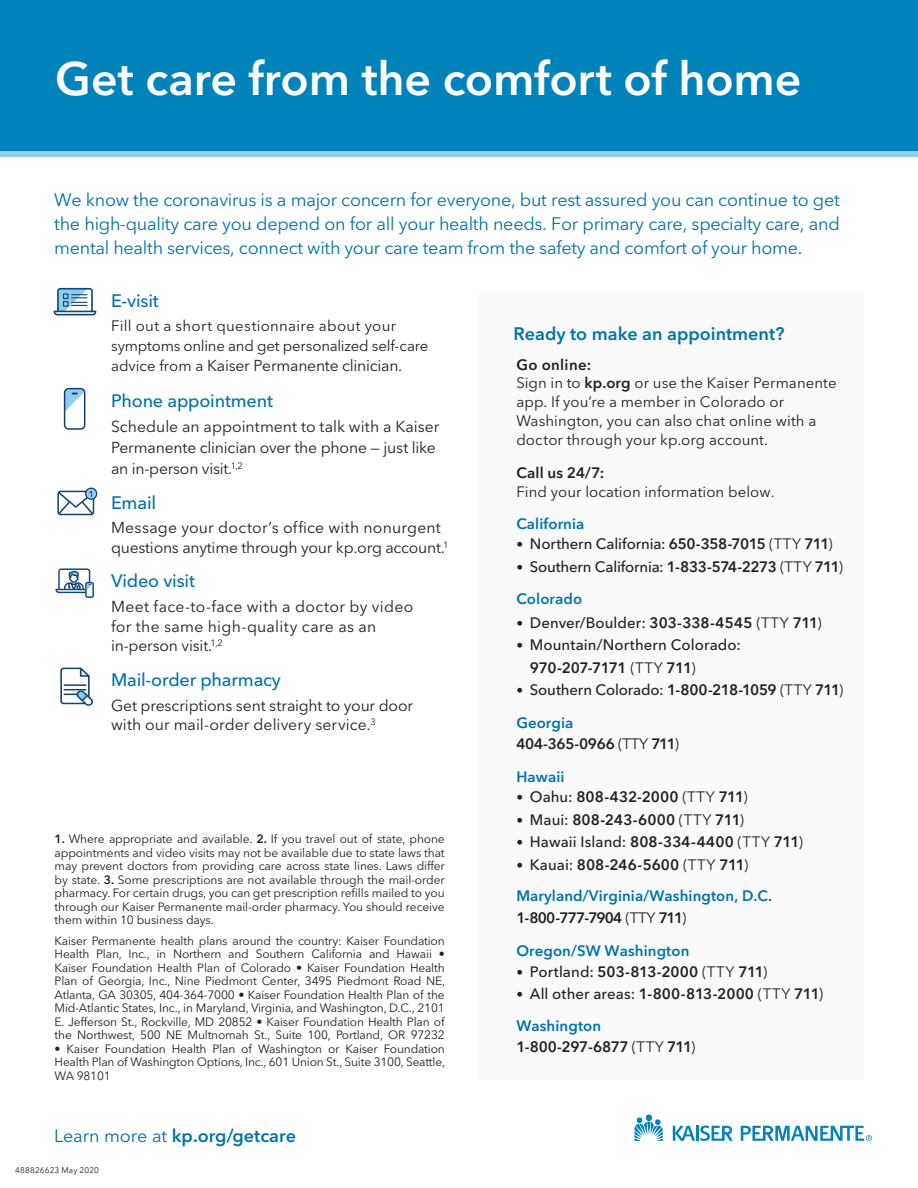
<style>
.page{position:relative;width:918px;height:1188px;background:#fff}
.page>*{position:absolute;margin:0;border:0;box-sizing:border-box;transform-origin:0 0}
.t1{font:600 46.5px "Avenir Next LT Pro";letter-spacing:-.005em;color:#fff}
.t2{font:18px/24px "Avenir Next LT Pro";letter-spacing:-.015em;color:#0073aa;text-align:justify}
.t3{font:500 18px "Avenir Next LT Pro";letter-spacing:-.01em;color:#0073aa}
.t4{font:600 18px "Avenir Next LT Pro";color:#0073aa}
.t5{font:15.75px/21px "Avenir Next LT Pro";letter-spacing:-.005em;color:#231f20}
.t6{font:15.75px/19.5px "Avenir Next LT Pro";letter-spacing:.015em;color:#231f20}
.t7{font:15px/18.9px "Avenir Next LT Pro";letter-spacing:.005em;color:#231f20}
.t8{font:600 15px "Avenir Next LT Pro";letter-spacing:-.005em;color:#231f20}
.t9{font:500 15px/22.5px "Avenir Next LT Pro";color:#231f20}
.t10{font:600 15px "Avenir Next LT Pro";letter-spacing:.005em;color:#0073aa}
.t11{font:600 15px "Avenir Next LT Pro";letter-spacing:-.06em;color:#231f20}
.t12{font:600 15px "Avenir Next LT Pro";letter-spacing:-.025em;color:#231f20}
.t13{font:600 15px "Avenir Next LT Pro";letter-spacing:.025em;color:#231f20}
.t14{font:12px/13.5px "Avenir Next LT Pro";letter-spacing:-.015em;color:#231f20;text-align:justify}
.t15{font:8.25px "Avenir Next LT Pro";letter-spacing:.015em;color:#231f20}
.s1{font-size:15px}
.s2{font-weight:600}
.s3{font-weight:400;font-size:13.5px}
.s4{font-weight:400}
.s5{font-weight:500}
.s6{font-weight:400;font-size:15.75px}
</style>
<div class="page">
<div style="left:479px;top:294px;width:385px;height:786px;background:#fafafa"></div>
<div style="left:0;top:145px;width:918px;height:12px;background:#8fcdf0"></div>
<div style="left:0;top:0;width:918px;height:151px;background:#0082bb"></div>
<svg style="left:53px;top:288px;width:43px;height:27px"></svg>
<svg style="left:64px;top:388px;width:21px;height:42px"></svg>
<svg style="left:55px;top:568px;width:39px;height:30px"></svg>
<svg style="left:57px;top:488px;width:40px;height:27px"></svg>
<svg style="left:60px;top:668px;width:33px;height:38px"></svg>
<svg style="left:634px;top:1115px;width:29px;height:26px"></svg>
<svg style="left:673px;top:1126px;width:60px;height:15px"></svg>
<svg style="left:741px;top:1126px;width:131px;height:15px"></svg>
<h1 class="t1" style="left:55px;top:50px;width:748px">Get care from the comfort of home</h1>
<p class="t2" style="left:54px;top:188px;width:787px">We know the coronavirus is a major concern for everyone, but rest assured you can continue to get the high-quality care you depend on for all your health needs. For primary care, specialty care, and mental health services, connect with your care team from the safety and comfort of your home.</p>
<h2 class="t3" style="left:111px;top:290px;width:49px">E-visit</h2>
<p class="t7" style="left:111px;top:315px;width:319px;line-height:20px">Fill out a short questionnaire about your symptoms online and get personalized self-care</p>
<p class="t5" style="left:111px;top:355px;width:293px"><span class="s1">advice from a</span> Kaiser Permanente clinician.</p>
<h2 class="t3" style="left:111px;top:390px;width:163px">Phone appointment</h2>
<p class="t5" style="left:111px;top:416px;width:330px">Schedule an appointment to talk with a Kaiser<br>Permanente clinician over the phone — just like an in-person visit.<sup>1,2</sup></p>
<h2 class="t3" style="left:111px;top:491px;width:47px">Email</h2>
<p class="t5" style="left:111px;top:518px;width:339px;line-height:19.5px">Message your doctor’s offce with nonurgent questions anytime through your kp.org account.<sup>1</sup></p>
<h2 class="t3" style="left:111px;top:570px;width:85px">Video visit</h2>
<p class="t6" style="left:111px;top:597px;width:304px">Meet face-to-face with a doctor by video for the same high-quality care as an in-person visit.<sup>1,2</sup></p>
<h2 class="t3" style="left:111px;top:669px;width:172px">Mail-order pharmacy</h2>
<p class="t5" style="left:111px;top:696px;width:304px;line-height:19.5px">Get prescriptions sent straight to your door with our mail-order delivery service.<sup>3</sup></p>
<h2 class="t4" style="left:514px;top:323px;width:273px">Ready to make an appointment?</h2>
<h3 class="t13" style="left:516px;top:356px;width:76px">Go online:</h3>
<p class="t7" style="left:516px;top:374px;width:322px">Sign in to <span class="s2">kp.org</span> or use the Kaiser Permanente app. If you’re a member in Colorado or Washington, you can also chat online with a doctor through your kp.org account.</p>
<h3 class="t8" style="left:516px;top:464px;width:89px">Call us 24/7:</h3>
<p class="t7" style="left:516px;top:482px;width:260px">Find your location information below.</p>
<h3 class="t10" style="left:516px;top:515px;width:70px">California</h3>
<p class="t9" style="left:516px;top:532px;width:318px"><span class="s3">•</span> Northern California: <span class="s2">650-358-7015</span> <span class="s4">(TTY</span> <span class="s2">711</span><span class="s4">)</span></p>
<p class="t9" style="left:516px;top:555px;width:328px"><span class="s3">•</span> Southern California: <span class="s2">1-833-574-2273</span> <span class="s4">(TTY</span> <span class="s2">711</span><span class="s4">)</span></p>
<h3 class="t10" style="left:516px;top:589px;width:68px">Colorado</h3>
<p class="t9" style="left:516px;top:611px;width:307px"><span class="s3">•</span> Denver/Boulder: <span class="s2">303-338-4545</span> <span class="s4">(TTY</span> <span class="s2">711</span><span class="s4">)</span></p>
<p class="t9" style="left:530px;top:634px;width:213px;text-indent:-14px"><span class="s3">•</span> Mountain/Northern Colorado:<br><span class="s2">970-207-7171</span> <span class="s4">(TTY</span> <span class="s2">711</span><span class="s4">)</span></p>
<p class="t9" style="left:516px;top:679px;width:329px"><span class="s3">•</span> Southern Colorado: <span class="s2">1-800-218-1059</span> <span class="s4">(TTY</span> <span class="s2">711</span><span class="s4">)</span></p>
<h3 class="t10" style="left:516px;top:713px;width:59px">Georgia</h3>
<p class="t8" style="left:516px;top:734px;width:164px">404-365-0966 <span class="s4">(TTY</span> 711<span class="s4">)</span></p>
<h3 class="t10" style="left:516px;top:767px;width:50px">Hawaii</h3>
<p class="t8" style="left:516px;top:788px;width:233px"><span class="s3">•</span> <span class="s5">Oahu:</span> 808-432-2000 <span class="s4">(TTY</span> 711<span class="s4">)</span></p>
<p class="t8" style="left:516px;top:810px;width:229px"><span class="s3">•</span> <span class="s5">Maui:</span> 808-243-6000 <span class="s4">(TTY</span> 711<span class="s4">)</span></p>
<p class="t8" style="left:516px;top:833px;width:288px"><span class="s3">•</span> <span class="s5">Hawaii Island:</span> 808-334-4400 <span class="s4">(TTY</span> 711<span class="s4">)</span></p>
<p class="t8" style="left:516px;top:855px;width:233px"><span class="s3">•</span> <span class="s5">Kauai:</span> 808-246-5600 <span class="s4">(TTY</span> 711<span class="s4">)</span></p>
<h3 class="t10" style="left:516px;top:887px;width:257px">Maryland/Virginia/Washington, D.C.</h3>
<p class="t11" style="left:516px;top:908px;width:171px">1-800-777-7904 <span class="s4">(TTY</span> 711<span class="s4">)</span></p>
<h3 class="t10" style="left:516px;top:941px;width:175px">Oregon/SW Washington</h3>
<p class="t8" style="left:516px;top:962px;width:252px"><span class="s3">•</span> <span class="s5">Portland:</span> 503-813-2000 <span class="s4">(TTY</span> 711<span class="s4">)</span></p>
<p class="t8" style="left:516px;top:985px;width:309px"><span class="s3">•</span> <span class="s5">All other areas:</span> 1-800-813-2000 <span class="s4">(TTY</span> 711<span class="s6">)</span></p>
<h3 class="t10" style="left:516px;top:1017px;width:86px">Washington</h3>
<p class="t12" style="left:516px;top:1037px;width:181px">1-800-297-6877 <span class="s4">(TTY</span> 711<span class="s4">)</span></p>
<p class="t14" style="left:55px;top:832px;width:392px"><span class="s2">1.</span> Where appropriate and available. <span class="s2">2.</span> If you travel out of state, phone appointments and video visits may not be available due to state laws that may prevent doctors from providing care across state lines. Laws differ by state. <span class="s2">3.</span> Some prescriptions are not available through the mail-order pharmacy. For certain drugs, you can get prescription reflls mailed to you through our Kaiser Permanente mail-order pharmacy. You should receive them within 10 business days.</p>
<p class="t14" style="left:55px;top:934px;width:392px">Kaiser Permanente health plans around the country: Kaiser Foundation Health Plan, Inc., in Northern and Southern California and Hawaii • Kaiser Foundation Health Plan of Colorado • Kaiser Foundation Health Plan of Georgia, Inc., Nine Piedmont Center, 3495 Piedmont Road NE, Atlanta, GA 30305, 404-364-7000 • Kaiser Foundation Health Plan of the Mid-Atlantic States, Inc., in Maryland, Virginia, and Washington, D.C., 2101<br>E. Jefferson St., Rockville, MD 20852 • Kaiser Foundation Health Plan of the Northwest, 500 NE Multnomah St., Suite 100, Portland, OR 97232</p>
<p class="t14" style="left:55px;top:1042px;width:392px">• Kaiser Foundation Health Plan of Washington or Kaiser Foundation Health Plan of Washington Options, Inc., 601 Union St., Suite 3100, Seattle, WA 98101</p>
<p class="t4" style="left:54px;top:1125px;width:244px"><span class="s4">Learn more at</span> kp.org/getcare</p>
<p class="t15" style="left:15px;top:1165px;width:86px">488826623 May 2020</p>
</div>
